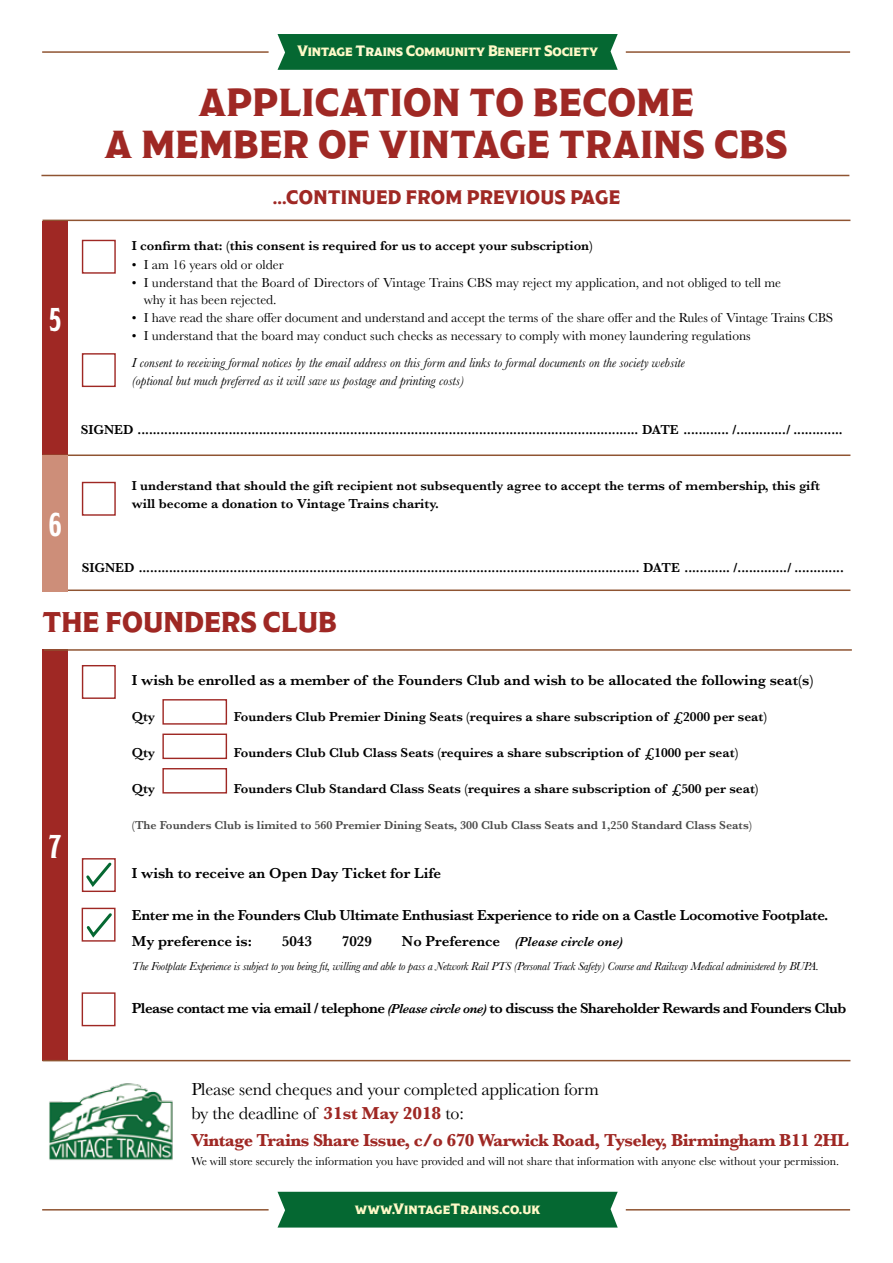
<style>
.page{position:relative;width:893px;height:1263px;background:#fff}
.page>*{position:absolute;margin:0;border:0;box-sizing:border-box;transform-origin:0 0}
.t1{font:39px/42px "Modesto Poster";letter-spacing:.01em;color:#9f2824;text-align:center}
.t2{font:700 33px "Modesto Condensed";color:#fff}
.t3{font:28.5px "Modesto Poster";color:#9f2824}
.t4{font:19.5px "Modesto Poster";letter-spacing:.01em;color:#9f2824}
.t5{font:18px/24px "Baskerville";letter-spacing:-.01em;color:#000}
.t6{font:700 18px "Baskerville";letter-spacing:-.03em;color:#9f2824}
.t7{font:600 15px/25.5px "Baskerville";letter-spacing:-.02em;color:#000}
.t8{font:600 15px "Baskerville";color:#000}
.t9{font:15px "Modesto Poster";letter-spacing:-.015em;color:#fff9c7}
.t10{font:600 13.5px/18px "Baskerville";color:#000}
.t11{font:13.5px/16.2px "Baskerville";color:#000}
.t12{font:italic 13.5px/18px "Baskerville";color:#000}
.t13{font:italic 600 13.5px "Baskerville";color:#000}
.t14{font:italic 12px "Baskerville";letter-spacing:-.015em;color:#000}
.t15{font:12px "Baskerville";color:#000}
.t16{font:600 12px "Baskerville";color:#4a4a49}
.s1{color:#fffad2}
.s2{font-style:normal;font-size:15px}
.s3{font-style:italic;font-size:13.5px}
.s4{font-weight:700;color:#9f2824}
</style>
<div class="page">
<hr style="left:43px;top:220px;width:807px;height:1px;background:#8f5432">
<hr style="left:43px;top:589px;width:807px;height:2px;background:#8f5432">
<img style="left:49px;top:1083px;width:124px;height:77px">
<div style="left:82px;top:353px;width:34px;height:34px;background:#fff;border:1px solid #9f2824"></div>
<div style="left:82px;top:240px;width:34px;height:34px;background:#fff;border:1px solid #9f2824"></div>
<div style="left:43px;top:221px;width:25px;height:233px;background:#9f2824"></div>
<hr style="left:43px;top:454px;width:807px;height:2px;background:#8f5432">
<div style="left:82px;top:482px;width:34px;height:34px;background:#fff;border:1px solid #9f2824"></div>
<div style="left:43px;top:456px;width:25px;height:136px;background:#cd8e79"></div>
<hr style="left:42px;top:51px;width:227px;height:2px;background:#8f5432">
<div style="left:278px;top:34px;width:340px;height:36px;background:#056832"></div>
<hr style="left:626px;top:51px;width:224px;height:2px;background:#8f5432">
<hr style="left:42px;top:1209px;width:227px;height:1px;background:#8f5432">
<div style="left:278px;top:1192px;width:340px;height:35px;background:#056832"></div>
<hr style="left:626px;top:1209px;width:224px;height:1px;background:#8f5432">
<div style="left:82px;top:858px;width:34px;height:34px;background:#fff;border:1px solid #9f2824"></div>
<div style="left:82px;top:665px;width:34px;height:34px;background:#fff;border:1px solid #9f2824"></div>
<div style="left:43px;top:649px;width:25px;height:411px;background:#9f2824"></div>
<hr style="left:43px;top:1060px;width:807px;height:1px;background:#8f5432">
<hr style="left:44px;top:649px;width:808px;height:2px;background:#8f5432">
<hr style="left:41px;top:175px;width:808px;height:1px;background:#8f5432">
<div style="left:162px;top:699px;width:65px;height:26px;background:#fff;border:1px solid #9f2824"></div>
<div style="left:162px;top:733px;width:65px;height:26px;background:#fff;border:1px solid #9f2824"></div>
<div style="left:162px;top:768px;width:65px;height:25px;background:#fff;border:1px solid #9f2824"></div>
<svg style="left:82px;top:908px;width:34px;height:34px"></svg>
<div style="left:82px;top:992px;width:34px;height:34px;background:#fff;border:1px solid #9f2824"></div>
<svg style="left:86px;top:862px;width:26px;height:25px"></svg>
<svg style="left:84px;top:910px;width:31px;height:30px"></svg>
<p class="t9" style="left:297px;top:44px;width:303px">Vintage <span class="s1">Trains</span> Community Benefit Society</p>
<h2 class="t2" style="left:49px;top:303px;width:14px">5</h2>
<h2 class="t2" style="left:49px;top:508px;width:14px">6</h2>
<h1 class="t1" style="left:105px;top:81px;width:685px">APPLICATION TO BECOME<br>A MEMBER OF VINTAGE TRAINS CBS</h1>
<h3 class="t4" style="left:273px;top:188px;width:349px">...CONTINUED FROM PREVIOUS PAGE</h3>
<p class="t10" style="left:132px;top:236px;width:463px">I confirm that: (this consent is required for us to accept your subscription)</p>
<p class="t11" style="left:132px;top:257px;width:153px">• I am 16 years old or older</p>
<p class="t11" style="left:144px;top:275px;width:639px;text-indent:-12px">• I understand that the Board of Directors of Vintage Trains CBS may reject my application, and not obliged to tell me why it has been rejected.</p>
<p class="t11" style="left:132px;top:309px;width:703px">• I have read the share offer document and understand and accept the terms of the share offer and the Rules of Vintage Trains CBS</p>
<p class="t11" style="left:132px;top:327px;width:620px">• I understand that the board may conduct such checks as necessary to comply with money laundering regulations</p>
<p class="t12" style="left:132px;top:353px;width:555px">I consent to receiving formal notices by the email address on this form and links to formal documents on the society website (optional but much preferred as it will save us postage and printing costs)</p>
<p class="t10" style="left:81px;top:420px;width:763px">SIGNED .................................................................................................................................... DATE ............ /............./ .............</p>
<p class="t10" style="left:132px;top:477px;width:690px">I understand that should the gift recipient not subsequently agree to accept the terms of membership, this gift will become a donation to Vintage Trains charity.</p>
<p class="t10" style="left:82px;top:558px;width:763px">SIGNED .................................................................................................................................... DATE ............ /............./ .............</p>
<h3 class="t3" style="left:43px;top:608px;width:296px">THE FOUNDERS CLUB</h3>
<h2 class="t2" style="left:49px;top:829px;width:15px">7</h2>
<p class="t8" style="left:132px;top:669px;width:683px">I wish be enrolled as a member of the Founders Club and wish to be allocated the following seat(s)</p>
<p class="t10" style="left:132px;top:707px;width:25px">Qty</p>
<p class="t10" style="left:234px;top:707px;width:535px">Founders Club Premier Dining Seats (requires a share subscription of £2000 per seat)</p>
<p class="t10" style="left:132px;top:743px;width:25px">Qty</p>
<p class="t10" style="left:234px;top:743px;width:506px">Founders Club Club Class Seats (requires a share subscription of £1000 per seat)</p>
<p class="t10" style="left:132px;top:779px;width:25px">Qty</p>
<p class="t10" style="left:234px;top:779px;width:526px">Founders Club Standard Class Seats (requires a share subscription of £500 per seat)</p>
<p class="t16" style="left:132px;top:816px;width:622px">(The Founders Club is limited to 560 Premier Dining Seats, 300 Club Class Seats and 1,250 Standard Class Seats)</p>
<p class="t8" style="left:132px;top:863px;width:311px">I wish to receive an Open Day Ticket for Life</p>
<p class="t7" style="left:132px;top:902px;width:698px">Enter me in the Founders Club Ultimate Enthusiast Experience to ride on a Castle Locomotive Footplate.<br>My preference is:</p>
<p class="t7" style="left:282px;top:928px;width:31px">5043</p>
<p class="t7" style="left:342px;top:928px;width:31px">7029</p>
<p class="t13" style="left:402px;top:932px;width:222px"><span class="s2">No Preference</span> (Please circle one)</p>
<p class="t14" style="left:132px;top:958px;width:689px">The Footplate Experience is subject to you being fit, willing and able to pass a Network Rail PTS (Personal Track Safety) Course and Railway Medical administered by BUPA.</p>
<p class="t7" style="left:132px;top:995px;width:716px">Please contact me via email / telephone <span class="s3">(Please circle one)</span> to discuss the Shareholder Rewards and Founders Club</p>
<h3 class="t5" style="left:191px;top:1077px;width:409px">Please send cheques and your completed application form by the deadline of <span class="s4">31st May 2018</span> to:</h3>
<h3 class="t6" style="left:191px;top:1127px;width:659px">Vintage Trains Share Issue, c/o 670 Warwick Road, Tyseley, Birmingham B11 2HL</h3>
<p class="t15" style="left:191px;top:1154px;width:649px">We will store securely the information you have provided and will not share that information with anyone else without your permission.</p>
<p class="t9" style="left:355px;top:1201px;width:187px">www.VintageTrains.co.uk</p>
</div>
